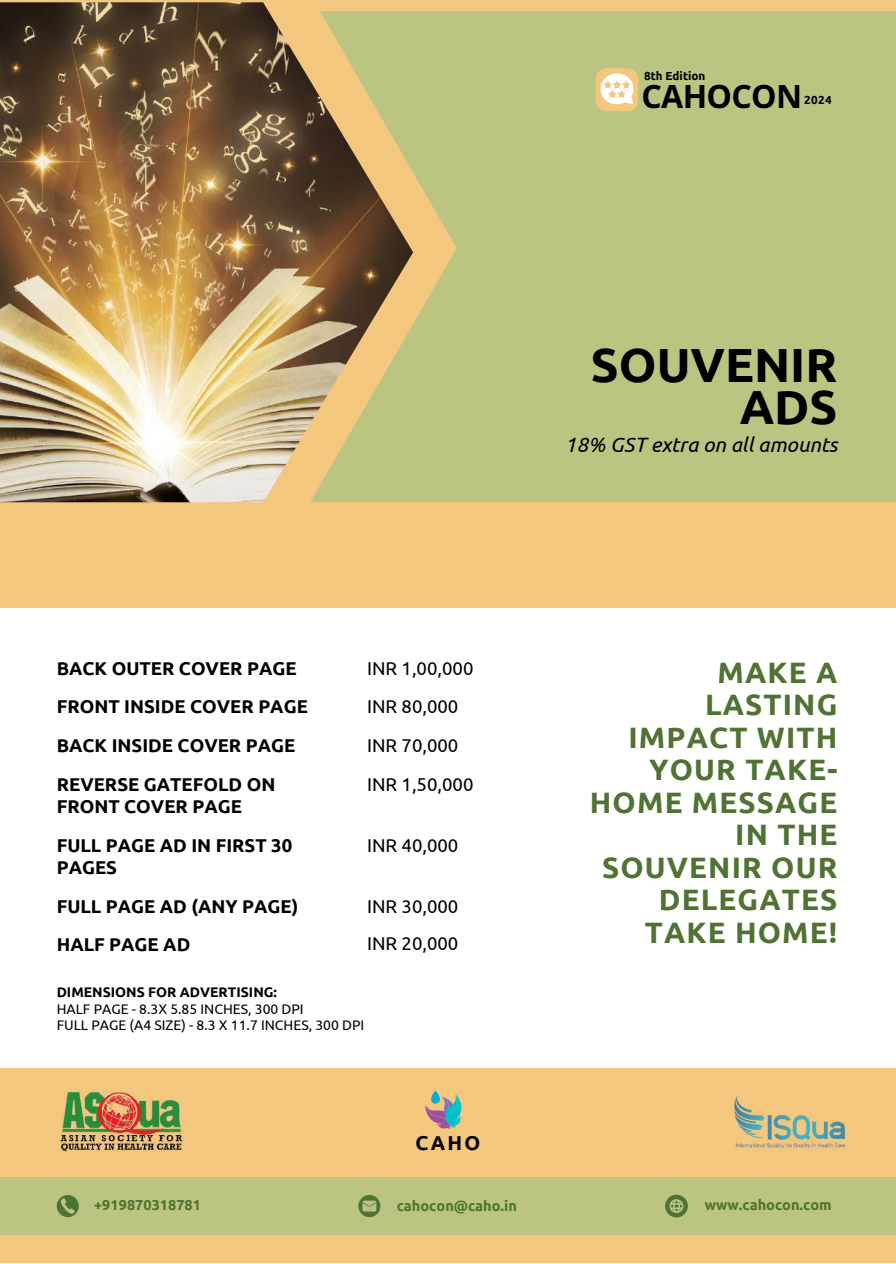
<style>
.page{position:relative;width:896px;height:1264px;background:#fff}
.page>*{position:absolute;margin:0;border:0;box-sizing:border-box;transform-origin:0 0}
.t1{font:700 47.85px "Ubuntu";color:#000}
.t2{font:700 32.1px "Noto Sans";letter-spacing:-.02em;color:#000}
.t3{font:700 29.55px/32.4px "Ubuntu";letter-spacing:.04em;color:#4f7332;text-align:right}
.t4{font:italic 20.7px "Ubuntu";color:#000}
.t5{font:700 20.1px "Ubuntu";color:#000}
.t6{font:700 18.6px/22px "Ubuntu";color:#000}
.t7{font:18.6px "Ubuntu";color:#000}
.t8{font:700 14.55px "Ubuntu";color:#4f7332}
.t9{font:13.95px/16.2px "Ubuntu";color:#000}
.t10{font:700 13.95px "Ubuntu";color:#000}
.t11{font:700 11.7px "Ubuntu";color:#000}
</style>
<div class="page">
<div style="left:0;top:0;width:896px;height:1262px;background:#f4c77f"></div>
<div style="left:250px;top:12px;width:646px;height:490px;background:#bcc482"></div>
<svg style="left:0;top:11px;width:457px;height:492px"></svg>
<img style="left:0;top:2px;width:413px;height:500px">
<div style="left:0;top:1177px;width:896px;height:57px;background:#bcc482"></div>
<div style="left:595px;top:68px;width:43px;height:43px;background:#f4c77f;border-radius:11px"></div>
<svg style="left:600px;top:73px;width:33px;height:31px"></svg>
<svg style="left:57px;top:1195px;width:22px;height:22px"></svg>
<svg style="left:358px;top:1195px;width:22px;height:22px"></svg>
<svg style="left:665px;top:1194px;width:22px;height:23px"></svg>
<img style="left:734px;top:1095px;width:112px;height:54px">
<svg style="left:425px;top:1090px;width:37px;height:40px"></svg>
<img style="left:60px;top:1091px;width:123px;height:61px">
<div style="left:0;top:607px;width:896px;height:460px;background:#fff"></div>
<p class="t11" style="left:644px;top:69px;width:63px">8th Edition</p>
<h2 class="t2" style="left:641px;top:74px;width:162px">CAHOCON</h2>
<p class="t11" style="left:804px;top:93px;width:29px">2024</p>
<h1 class="t1" style="left:591px;top:337px;width:248px">SOUVENIR</h1>
<h1 class="t1" style="left:739px;top:380px;width:99px">ADS</h1>
<p class="t6" style="left:57px;top:656px;width:241px">BACK OUTER COVER PAGE</p>
<p class="t7" style="left:367px;top:657px;width:108px">INR 1,00,000</p>
<p class="t6" style="left:57px;top:695px;width:253px">FRONT INSIDE COVER PAGE</p>
<p class="t7" style="left:367px;top:696px;width:93px">INR 80,000</p>
<p class="t6" style="left:57px;top:734px;width:240px">BACK INSIDE COVER PAGE</p>
<p class="t7" style="left:367px;top:735px;width:93px">INR 70,000</p>
<p class="t6" style="left:57px;top:773px;width:220px">REVERSE GATEFOLD ON<br>FRONT COVER PAGE</p>
<p class="t7" style="left:367px;top:773px;width:108px">INR 1,50,000</p>
<p class="t6" style="left:57px;top:834px;width:237px">FULL PAGE AD IN FIRST 30<br>PAGES</p>
<p class="t7" style="left:367px;top:834px;width:93px">INR 40,000</p>
<p class="t6" style="left:57px;top:894px;width:243px">FULL PAGE AD (ANY PAGE)</p>
<p class="t7" style="left:367px;top:895px;width:93px">INR 30,000</p>
<p class="t6" style="left:57px;top:933px;width:135px">HALF PAGE AD</p>
<p class="t7" style="left:367px;top:932px;width:93px">INR 20,000</p>
<p class="t10" style="left:57px;top:984px;width:222px">DIMENSIONS FOR ADVERTISING:</p>
<p class="t9" style="left:57px;top:1000px;width:309px">HALF PAGE - 8.3X 5.85 INCHES, 300 DPI<br>FULL PAGE (A4 SIZE) - 8.3 X 11.7 INCHES, 300 DPI</p>
<p class="t5" style="left:415px;top:1131px;width:67px">CAHO</p>
<p class="t4" style="left:565px;top:433px;width:274px">18% GST extra on all amounts</p>
<h3 class="t3" style="left:590px;top:655px;width:249px">MAKE A<br>LASTING<br>IMPACT WITH<br>YOUR TAKE-<br>HOME MESSAGE<br>IN THE<br>SOUVENIR OUR<br>DELEGATES<br>TAKE HOME!</h3>
<p class="t8" style="left:94px;top:1196px;width:108px">+919870318781</p>
<p class="t8" style="left:397px;top:1197px;width:122px">cahocon@caho.in</p>
<p class="t8" style="left:705px;top:1196px;width:128px">www.cahocon.com</p>
</div>
